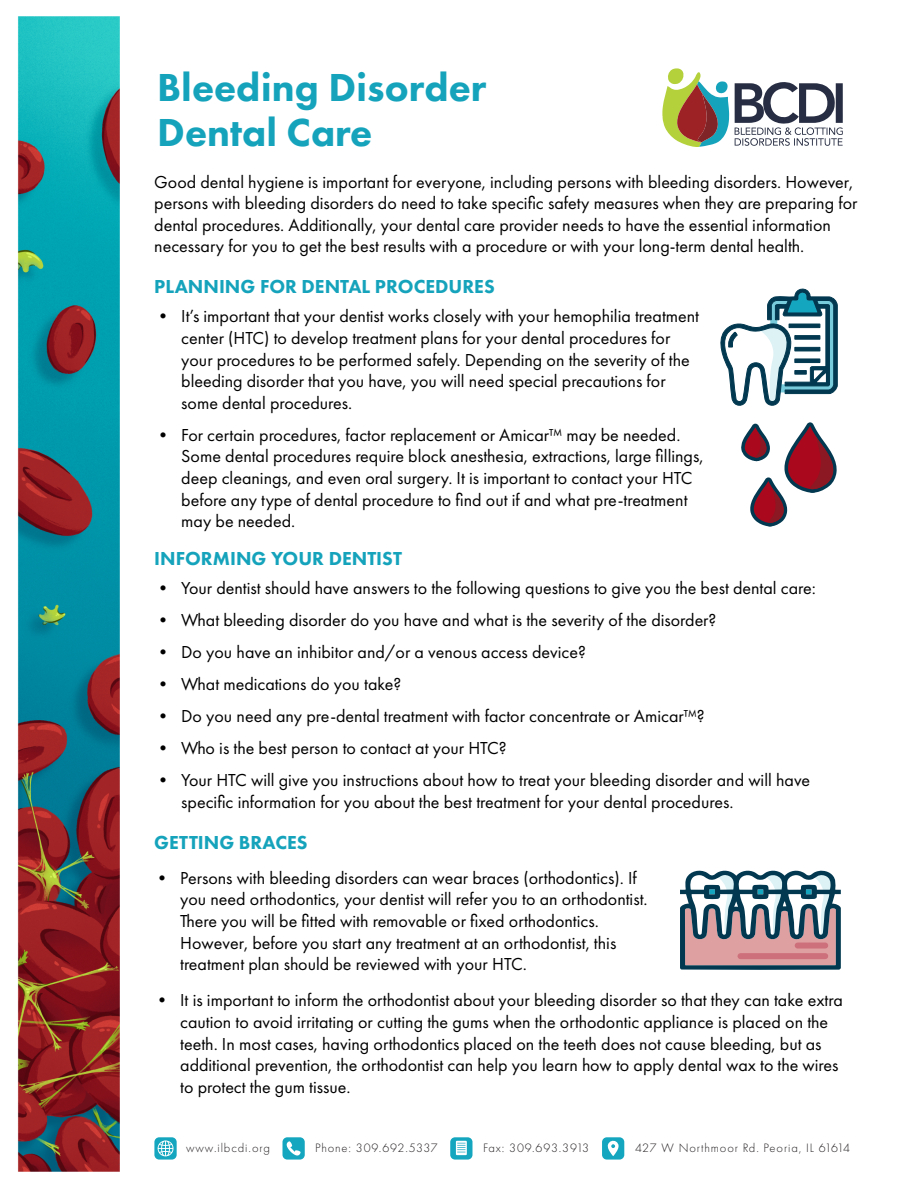
<style>
.page{position:relative;width:918px;height:1188px;background:#fff}
.page>*{position:absolute;margin:0;border:0;box-sizing:border-box;transform-origin:0 0}
.t1{font:800 40.5px/45px "Futura PT";color:#15a3bc}
.t2{font:800 19.5px "Futura PT";color:#15a3bc}
.t3{font:18px/21.6px "Futura PT";color:#000}
.t4{font:300 12.6px "Futura PT";letter-spacing:.07em;color:#231f20}
.t5{font:300 12.6px "Futura PT";letter-spacing:.05em;color:#231f20}
</style>
<div class="page">
<img style="left:17px;top:16px;width:102px;height:1156px">
<div style="left:283px;top:1137px;width:22px;height:23px;background:#15a6bf;border-radius:5px"></div>
<svg style="left:287px;top:1141px;width:14px;height:15px"></svg>
<div style="left:602px;top:1137px;width:22px;height:23px;background:#15a6bf;border-radius:5px"></div>
<svg style="left:607px;top:1140px;width:12px;height:16px"></svg>
<div style="left:450px;top:1137px;width:23px;height:23px;background:#15a6bf;border-radius:5px"></div>
<svg style="left:456px;top:1141px;width:11px;height:14px"></svg>
<div style="left:154px;top:1137px;width:23px;height:23px;background:#15a6bf;border-radius:5px"></div>
<svg style="left:158px;top:1140px;width:16px;height:17px"></svg>
<svg style="left:662px;top:68px;width:67px;height:79px"></svg>
<svg style="left:735px;top:82px;width:108px;height:64px"></svg>
<svg style="left:741px;top:422px;width:96px;height:104px"></svg>
<svg style="left:720px;top:288px;width:118px;height:118px"></svg>
<svg style="left:680px;top:870px;width:161px;height:100px"></svg>
<div style="left:740px;top:953px;width:85px;height:6px;background:#ce707c"></div>
<div style="left:798px;top:943px;width:27px;height:6px;background:#ce707c"></div>
<h1 class="t1" style="left:157px;top:65px;width:331px">Bleeding Disorder<br>Dental Care</h1>
<p class="t3" style="left:154px;top:171px;width:705px">Good dental hygiene is important for everyone, including persons with bleeding disorders. However, persons with bleeding disorders do need to take specific safety measures when they are preparing for dental procedures. Additionally, your dental care provider needs to have the essential information necessary for you to get the best results with a procedure or with your long-term dental health.</p>
<p class="t2" style="left:154px;top:275px;width:342px">PLANNING FOR DENTAL PROCEDURES</p>
<p class="t3" style="left:181px;top:305px;width:519px;text-indent:-27px">• It’s important that your dentist works closely with your hemophilia treatment center (HTC) to develop treatment plans for your dental procedures for your procedures to be performed safely. Depending on the severity of the bleeding disorder that you have, you will need special precautions for some dental procedures.</p>
<p class="t3" style="left:181px;top:424px;width:524px;text-indent:-27px">• For certain procedures, factor replacement or Amicar™ may be needed.<br>Some dental procedures require block anesthesia, extractions, large fillings, deep cleanings, and even oral surgery. It is important to contact your HTC before any type of dental procedure to find out if and what pre-treatment may be needed.</p>
<p class="t2" style="left:154px;top:546px;width:249px">INFORMING YOUR DENTIST</p>
<p class="t3" style="left:154px;top:577px;width:663px">• Your dentist should have answers to the following questions to give you the best dental care:</p>
<p class="t3" style="left:154px;top:609px;width:564px">• What bleeding disorder do you have and what is the severity of the disorder?</p>
<p class="t3" style="left:154px;top:641px;width:433px">• Do you have an inhibitor and/or a venous access device?</p>
<p class="t3" style="left:154px;top:673px;width:249px">• What medications do you take?</p>
<p class="t3" style="left:154px;top:705px;width:552px">• Do you need any pre-dental treatment with factor concentrate or Amicar™?</p>
<p class="t3" style="left:154px;top:737px;width:354px">• Who is the best person to contact at your HTC?</p>
<p class="t3" style="left:181px;top:769px;width:631px;text-indent:-27px">• Your HTC will give you instructions about how to treat your bleeding disorder and will have specific information for you about the best treatment for your dental procedures.</p>
<p class="t2" style="left:154px;top:831px;width:155px">GETTING BRACES</p>
<p class="t3" style="left:180px;top:867px;width:469px;text-indent:-27px">• Persons with bleeding disorders can wear braces (orthodontics). If you need orthodontics, your dentist will refer you to an orthodontist.<br>There you will be fitted with removable or fixed orthodontics.<br>However, before you start any treatment at an orthodontist, this treatment plan should be reviewed with your HTC.</p>
<p class="t3" style="left:180px;top:990px;width:664px;text-indent:-27px">• It is important to inform the orthodontist about your bleeding disorder so that they can take extra caution to avoid irritating or cutting the gums when the orthodontic appliance is placed on the teeth. In most cases, having orthodontics placed on the teeth does not cause bleeding, but as additional prevention, the orthodontist can help you learn how to apply dental wax to the wires to protect the gum tissue.</p>
<p class="t4" style="left:186px;top:1141px;width:85px">www.ilbcdi.org</p>
<p class="t5" style="left:315px;top:1141px;width:124px">Phone: 309.692.5337</p>
<p class="t4" style="left:483px;top:1141px;width:107px">Fax: 309.693.3913</p>
<p class="t4" style="left:635px;top:1141px;width:217px">427 W Northmoor Rd. Peoria, IL 61614</p>
</div>
